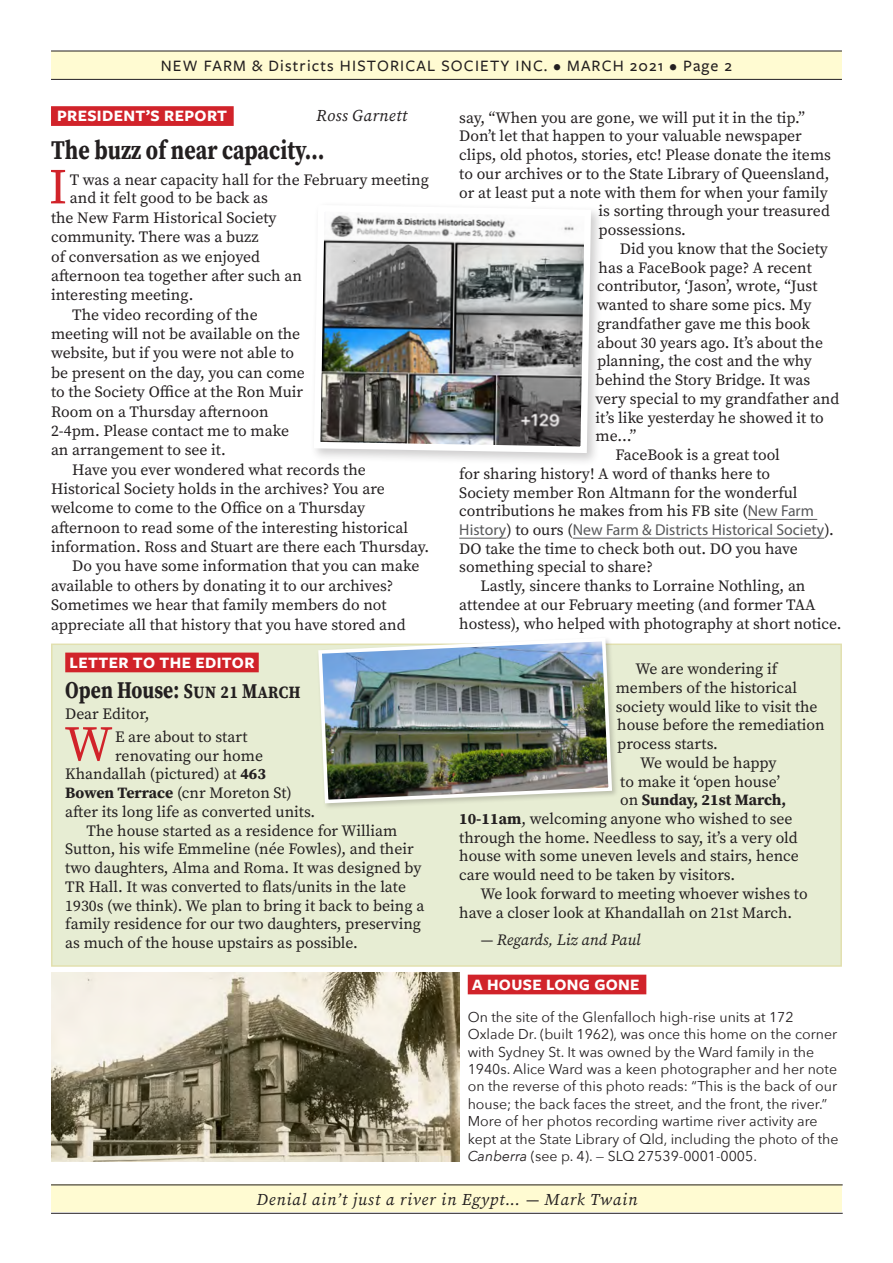
<style>
.page{position:relative;width:893px;height:1263px;background:#fff}
.page>*{position:absolute;margin:0;border:0;box-sizing:border-box;transform-origin:0 0}
.Newsletter-text-intr{font:49.95px "Source Serif Variable";color:#d1232a}
.Headline{font:27px "Source Serif Variable";color:#231f20;scale:.81 1}
.Headline-2{font:24px "Source Serif Variable";color:#231f20;scale:.81 1}
.t1{font:500 16.5px "Freight Sans Pro";letter-spacing:.07em;color:#231f20}
.Article-REV_AUTHOR{font:700 16.5px "Freight Sans Pro";letter-spacing:.02em;color:#fff}
.Quotation-Bottom_Lin{font:italic 16.5px "Source Serif Variable";letter-spacing:.05em;color:#231f20}
.Article-REV_AUTHOR-2{font:italic 16.5px "Source Serif Variable";letter-spacing:.02em;color:#231f20}
.Newsletter-text{font:15.75px/18.8px "Source Serif Variable";color:#231f20}
.Newsletter-text-intr-2{font:15.75px "Source Serif Variable";color:#231f20}
.Newsletter-text-2{font:italic 15.75px "Source Serif Variable";color:#231f20}
.SanSerif_N_letter_Te{font:14.25px/17.4px "Avenir Next";color:#231f20}
.s1{font-family:"Myriad Pro";color:#57585a}
.s2{font-size:21px}
.s3{font-style:italic}
</style>
<div class="page">
<div style="left:51px;top:51px;width:791px;height:28px;background:#fffbd2"></div>
<hr style="left:51px;top:51px;width:791px;height:1px;background:#231f20">
<hr style="left:51px;top:79px;width:791px;height:1px;background:#231f20">
<div style="left:51px;top:1184px;width:791px;height:28px;background:#fffbd2"></div>
<div style="left:51px;top:106px;width:183px;height:20px;background:#d1232a"></div>
<hr style="left:748px;top:519px;width:69px;height:1px;background:#57585a">
<hr style="left:459px;top:538px;width:47px;height:1px;background:#57585a">
<hr style="left:573px;top:538px;width:251px;height:1px;background:#57585a">
<div style="left:52px;top:644px;width:789px;height:322px;background:#e7edd3"></div>
<div style="left:65px;top:653px;width:194px;height:19px;background:#d1232a"></div>
<div style="left:51px;top:643px;width:791px;height:324px;border:2px solid #e2e0af"></div>
<div style="left:316px;top:636px;width:303px;height:174px;background:#231f20;opacity:.22"></div>
<img style="left:316px;top:636px;width:298px;height:169px">
<img style="left:51px;top:973px;width:409px;height:188px">
<div style="left:468px;top:975px;width:178px;height:19px;background:#d1232a"></div>
<div style="left:310px;top:201px;width:294px;height:265px;background:#231f20;opacity:.22"></div>
<img style="left:311px;top:202px;width:283px;height:254px">
<hr style="left:51px;top:1184px;width:792px;height:1px;background:#231f20">
<hr style="left:51px;top:1213px;width:792px;height:1px;background:#231f20">
<p class="t1" style="left:161px;top:55px;width:573px">NEW FARM &amp; Districts HISTORICAL SOCIETY INC. • MARCH 2021 • Page 2</p>
<p class="Article-REV_AUTHOR" style="left:57px;top:104px;width:171px">PRESIDENT’S REPORT</p>
<p class="Article-REV_AUTHOR-2" style="left:316px;top:104px;width:92px">Ross Garnett</p>
<p class="Headline" style="left:51px;top:132px;width:339px">The buzz of near capacity…</p>
<p class="Newsletter-text-intr" style="left:49px;top:153px;width:20px">I</p>
<p class="Newsletter-text-intr-2" style="left:70px;top:169px;width:361px">T was a near capacity hall for the February meeting</p>
<p class="Newsletter-text" style="left:459px;top:108px;width:347px">say, “When you are gone, we will put it in the tip.”</p>
<p class="Newsletter-text" style="left:459px;top:127px;width:344px">Don’t let that happen to your valuable newspaper</p>
<p class="Newsletter-text" style="left:459px;top:145px;width:373px">clips, old photos, stories, etc! Please donate the items</p>
<p class="Newsletter-text" style="left:459px;top:164px;width:372px">to our archives or to the State Library of Queensland,</p>
<p class="Newsletter-text" style="left:459px;top:183px;width:370px">or at least put a note with them for when your family</p>
<p class="Newsletter-text" style="left:599px;top:202px;width:233px">is sorting through your treasured</p>
<p class="Newsletter-text" style="left:599px;top:220px;width:89px">possessions.</p>
<p class="Newsletter-text" style="left:596px;top:239px;width:245px;text-indent:24px">Did you know that the Society has a FaceBook page? A recent contributor, ‘Jason’, wrote, “Just wanted to share some pics. My grandfather gave me this book about 30 years ago. It’s about the planning, the cost and the why behind the Story Bridge. It was very special to my grandfather and it’s like yesterday he showed it to me…”</p>
<p class="Newsletter-text" style="left:459px;top:445px;width:376px;text-indent:156px">FaceBook is a great tool<br>for sharing history! A word of thanks here to<br>Society member Ron Altmann for the wonderful contributions he makes from his FB site (<span class="s1">New Farm History</span>) to ours (<span class="s1">New Farm &amp; Districts Historical Society</span>).<br>DO take the time to check both out. DO you have something special to share?</p>
<p class="Newsletter-text" style="left:459px;top:577px;width:384px;text-indent:21px">Lastly, sincere thanks to Lorraine Nothling, an attendee at our February meeting (and former TAA hostess), who helped with photography at short notice.</p>
<p class="Newsletter-text-intr-2" style="left:70px;top:188px;width:200px">and it felt good to be back as</p>
<p class="Newsletter-text-intr-2" style="left:51px;top:207px;width:227px">the New Farm Historical Society</p>
<p class="Newsletter-text-intr-2" style="left:51px;top:226px;width:209px">community. There was a buzz</p>
<p class="Newsletter-text-intr-2" style="left:51px;top:246px;width:211px">of conversation as we enjoyed</p>
<p class="Newsletter-text-intr-2" style="left:51px;top:265px;width:252px">afternoon tea together after such an</p>
<p class="Newsletter-text-intr-2" style="left:51px;top:284px;width:144px">interesting meeting.</p>
<p class="Newsletter-text" style="left:51px;top:305px;width:255px;line-height:19.4px;text-indent:21px">The video recording of the meeting will not be available on the website, but if you were not able to be present on the day, you can come to the Society Office at the Ron Muir<br>Room on a Thursday afternoon<br>2-4pm. Please contact me to make an arrangement to see it.</p>
<p class="Newsletter-text" style="left:51px;top:460px;width:380px;line-height:19.4px;text-indent:21px">Have you ever wondered what records the Historical Society holds in the archives? You are welcome to come to the Office on a Thursday afternoon to read some of the interesting historical information. Ross and Stuart are there each Thursday.</p>
<p class="Newsletter-text" style="left:51px;top:556px;width:370px;line-height:19.4px;text-indent:21px">Do you have some information that you can make available to others by donating it to our archives?<br>Sometimes we hear that family members do not appreciate all that history that you have stored and</p>
<p class="Article-REV_AUTHOR" style="left:70px;top:651px;width:186px">LETTER TO THE EDITOR</p>
<p class="Headline-2" style="left:65px;top:674px;width:292px">Open House: <span class="s2">Sun 21 March</span></p>
<p class="Newsletter-text" style="left:65px;top:704px;width:86px">Dear Editor,</p>
<p class="Newsletter-text-intr" style="left:65px;top:711px;width:50px">W</p>
<p class="Newsletter-text-intr-2" style="left:115px;top:726px;width:134px">E are about to start</p>
<p class="Newsletter-text" style="left:616px;top:659px;width:211px;text-indent:20px">We are wondering if members of the historical society would like to visit the house before the remediation process starts.</p>
<p class="Newsletter-text" style="left:640px;top:753px;width:138px">We would be happy</p>
<p class="Newsletter-text" style="left:620px;top:772px;width:161px">to make it ‘open house’</p>
<p class="Newsletter-text" style="left:620px;top:791px;width:167px">on Sunday, 21st March,</p>
<p class="Newsletter-text" style="left:459px;top:809px;width:335px">10-11am, welcoming anyone who wished to see</p>
<p class="Newsletter-text" style="left:459px;top:828px;width:340px">through the home. Needless to say, it’s a very old</p>
<p class="Newsletter-text" style="left:459px;top:847px;width:341px">house with some uneven levels and stairs, hence</p>
<p class="Newsletter-text" style="left:459px;top:865px;width:277px">care would need to be taken by visitors.</p>
<p class="Newsletter-text" style="left:459px;top:884px;width:350px;text-indent:21px">We look forward to meeting whoever wishes to have a closer look at Khandallah on 21st March.</p>
<p class="Newsletter-text-2" style="left:480px;top:929px;width:162px">— Regards, Liz and Paul</p>
<p class="Article-REV_AUTHOR" style="left:472px;top:973px;width:169px">A HOUSE LONG GONE</p>
<p class="SanSerif_N_letter_Te" style="left:468px;top:1008px;width:372px">On the site of the Glenfalloch high-rise units at 172<br>Oxlade Dr. (built 1962), was once this home on the corner with Sydney St. It was owned by the Ward family in the 1940s. Alice Ward was a keen photographer and her note on the reverse of this photo reads: “This is the back of our house; the back faces the street, and the front, the river.” More of her photos recording wartime river activity are kept at the State Library of Qld, including the photo of the <span class="s3">Canberra</span> (see p. 4). — SLQ 27539-0001-0005.</p>
<p class="Quotation-Bottom_Lin" style="left:256px;top:1188px;width:382px">Denial ain’t just a river in Egypt... — Mark Twain</p>
<p class="Newsletter-text-intr-2" style="left:115px;top:745px;width:149px">renovating our home</p>
<p class="Newsletter-text-intr-2" style="left:65px;top:764px;width:202px">Khandallah (pictured) at 463</p>
<p class="Newsletter-text-intr-2" style="left:65px;top:782px;width:228px">Bowen Terrace (cnr Moreton St)</p>
<p class="Newsletter-text-intr-2" style="left:65px;top:801px;width:252px">after its long life as converted units.</p>
<p class="Newsletter-text" style="left:65px;top:821px;width:361px;text-indent:21px">The house started as a residence for William Sutton, his wife Emmeline (née Fowles), and their two daughters, Alma and Roma. It was designed by TR Hall. It was converted to flats/units in the late 1930s (we think). We plan to bring it back to being a family residence for our two daughters, preserving as much of the house upstairs as possible.</p>
</div>
